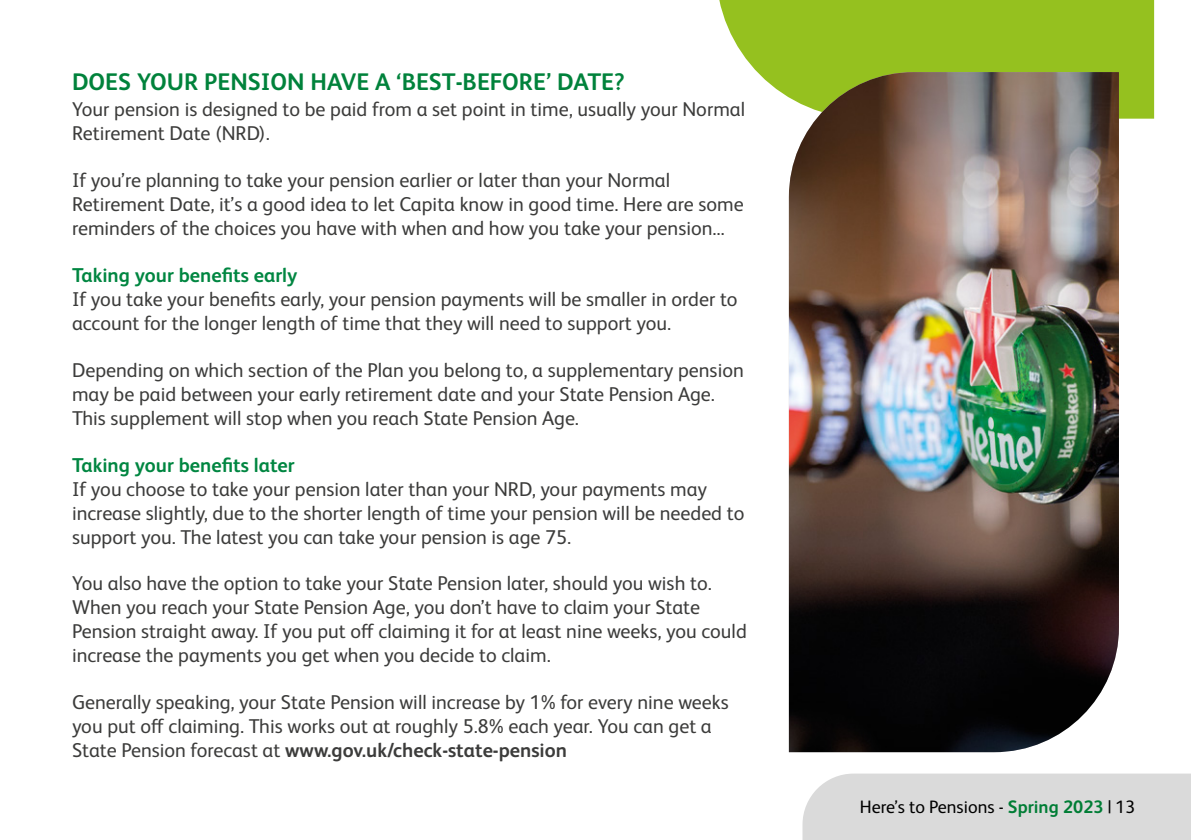
<style>
.page{position:relative;width:1191px;height:840px;background:#fff}
.page>*{position:absolute;margin:0;border:0;box-sizing:border-box;transform-origin:0 0}
.t1{font:700 24px "HEINEKEN Core";color:#00823b}
.t2{font:20px/24px "HEINEKEN Core";color:#3c3c3b}
.t3{font:700 20px "HEINEKEN Core";color:#008641}
.t4{font:18px "HEINEKEN Core";color:#000}
.s1{font-weight:700}
.s2{font-weight:700;color:#007d35}
</style>
<div class="page">
<svg style="left:719px;top:0;width:435px;height:119px;background:#a0c738"></svg>
<div style="left:802px;top:773px;width:389px;height:66px;background:#dadada"></div>
<img style="left:789px;top:72px;width:330px;height:679px">
<p class="t1" style="left:72px;top:64px;width:554px">DOES YOUR PENSION HAVE A ‘BEST-BEFORE’ DATE?</p>
<p class="t2" style="left:72px;top:96px;width:674px">Your pension is designed to be paid from a set point in time, usually your Normal<br>Retirement Date (NRD).</p>
<p class="t2" style="left:72px;top:167px;width:673px">If you’re planning to take your pension earlier or later than your Normal<br>Retirement Date, it’s a good idea to let Capita know in good time. Here are some reminders of the choices you have with when and how you take your pension…</p>
<p class="t3" style="left:72px;top:261px;width:227px">Taking your benefits early</p>
<p class="t2" style="left:72px;top:285px;width:667px">If you take your benefits early, your pension payments will be smaller in order to account for the longer length of time that they will need to support you.</p>
<p class="t2" style="left:72px;top:356px;width:673px">Depending on which section of the Plan you belong to, a supplementary pension may be paid between your early retirement date and your State Pension Age.<br>This supplement will stop when you reach State Pension Age.</p>
<p class="t3" style="left:72px;top:450px;width:224px">Taking your benefits later</p>
<p class="t2" style="left:72px;top:475px;width:674px">If you choose to take your pension later than your NRD, your payments may increase slightly, due to the shorter length of time your pension will be needed to support you. The latest you can take your pension is age 75.</p>
<p class="t2" style="left:72px;top:569px;width:676px">You also have the option to take your State Pension later, should you wish to.<br>When you reach your State Pension Age, you don’t have to claim your State Pension straight away. If you put off claiming it for at least nine weeks, you could increase the payments you get when you decide to claim.</p>
<p class="t2" style="left:72px;top:688px;width:658px">Generally speaking, your State Pension will increase by 1% for every nine weeks you put off claiming. This works out at roughly 5.8% each year. You can get a<br>State Pension forecast at <span class="s1">www.gov.uk/check-state-pension</span></p>
<p class="t4" style="left:859px;top:793px;width:277px">Here’s to Pensions - <span class="s2">Spring 2023</span> | 13</p>
</div>
